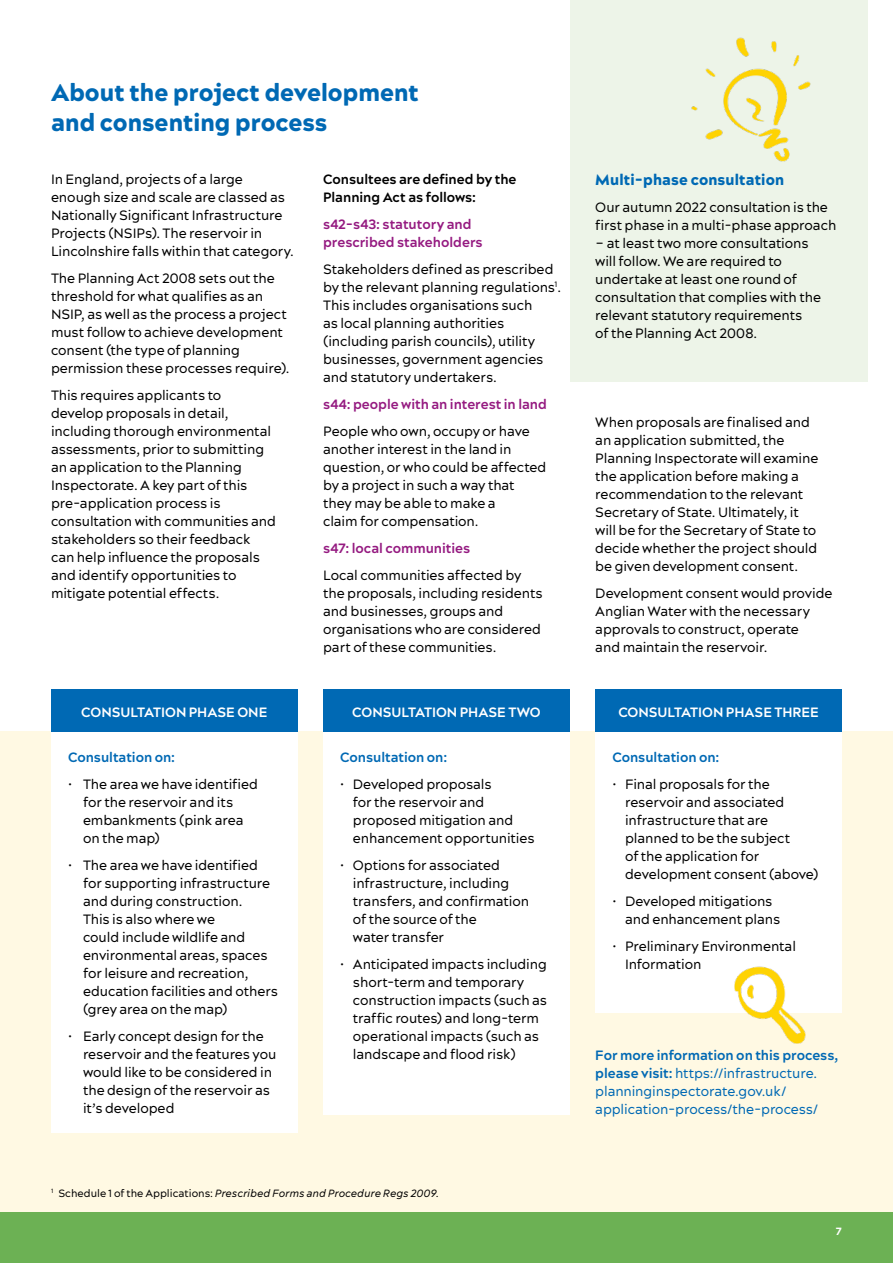
<style>
.page{position:relative;width:893px;height:1263px;background:#fff}
.page>*{position:absolute;margin:0;border:0;box-sizing:border-box;transform-origin:0 0}
.t1{font:900 24px/30px "Acherus Grotesque";color:#0069b4}
.Body_Text{font:900 15px "Acherus Grotesque";letter-spacing:.01em;color:#0069b4}
.t2{font:13.5px/18px "Acherus Grotesque";letter-spacing:-.01em;color:#000}
.t3{font:13.5px/18px "Acherus Grotesque";letter-spacing:-.01em;color:#0069b4}
.t4{font:700 13.5px/18px "Acherus Grotesque";letter-spacing:-.005em;color:#951b81}
.t5{font:700 13.5px "Acherus Grotesque";letter-spacing:-.005em;color:#fff}
.t6{font:700 13.5px/18px "Acherus Grotesque";letter-spacing:-.005em;color:#000}
.t7{font:700 13.5px "Acherus Grotesque";letter-spacing:-.005em;color:#0069b4}
.t8{font:italic 10.5px "Acherus Grotesque";color:#000}
.t9{font:800 10.5px "Acherus Grotesque";color:#fff}
.s1{font-style:normal}
.s2{font-weight:700}
</style>
<div class="page">
<div style="left:0;top:1212px;width:893px;height:51px;background:#6cb154"></div>
<div style="left:0;top:731px;width:893px;height:481px;background:#fff9e3"></div>
<div style="left:51px;top:689px;width:247px;height:444px;background:#fff"></div>
<div style="left:323px;top:689px;width:247px;height:425px;background:#fff"></div>
<div style="left:595px;top:689px;width:247px;height:324px;background:#fff"></div>
<div style="left:51px;top:689px;width:247px;height:42px;background:#0069b4"></div>
<div style="left:323px;top:689px;width:247px;height:42px;background:#0069b4"></div>
<div style="left:595px;top:689px;width:247px;height:42px;background:#0069b4"></div>
<img style="left:734px;top:966px;width:72px;height:78px">
<div style="left:570px;top:0;width:297px;height:382px;background:#edf4e8"></div>
<img style="left:691px;top:37px;width:120px;height:125px">
<p class="t1" style="left:51px;top:76px;width:369px">About the project development and consenting process</p>
<p class="t2" style="left:51px;top:169px;width:244px">In England, projects of a large enough size and scale are classed as Nationally Significant Infrastructure Projects (NSIPs). The reservoir in Lincolnshire falls within that category.</p>
<p class="t2" style="left:51px;top:268px;width:240px">The Planning Act 2008 sets out the threshold for what qualifies as an NSIP, as well as the process a project must follow to achieve development consent (the type of planning permission these processes require).</p>
<p class="t2" style="left:51px;top:385px;width:227px">This requires applicants to develop proposals in detail, including thorough environmental assessments, prior to submitting an application to the Planning<br>Inspectorate. A key part of this pre-application process is consultation with communities and stakeholders so their feedback can help influence the proposals and identify opportunities to mitigate potential effects.</p>
<p class="t6" style="left:323px;top:169px;width:195px">Consultees are defined by the<br>Planning Act as follows:</p>
<p class="t4" style="left:323px;top:214px;width:161px">s42-s43: statutory and prescribed stakeholders</p>
<p class="t2" style="left:323px;top:259px;width:240px">Stakeholders defined as prescribed by the relevant planning regulations<sup>1</sup>.<br>This includes organisations such<br>as local planning authorities (including parish councils), utility businesses, government agencies and statutory undertakers.</p>
<p class="t4" style="left:323px;top:394px;width:225px">s44: people with an interest in land</p>
<p class="t2" style="left:323px;top:421px;width:225px">People who own, occupy or have another interest in the land in question, or who could be affected by a project in such a way that they may be able to make a<br>claim for compensation.</p>
<p class="t4" style="left:323px;top:538px;width:149px">s47: local communities</p>
<p class="t2" style="left:323px;top:565px;width:221px">Local communities affected by the proposals, including residents and businesses, groups and organisations who are considered part of these communities.</p>
<p class="Body_Text" style="left:595px;top:170px;width:190px">Multi-phase consultation</p>
<p class="t2" style="left:595px;top:198px;width:243px">Our autumn 2022 consultation is the first phase in a multi-phase approach</p>
<p class="t2" style="left:595px;top:234px;width:227px">– at least two more consultations will follow. We are required to undertake at least one round of consultation that complies with the relevant statutory requirements<br>of the Planning Act 2008.</p>
<p class="t2" style="left:595px;top:412px;width:225px">When proposals are finalised and an application submitted, the Planning Inspectorate will examine the application before making a recommendation to the relevant Secretary of State. Ultimately, it will be for the Secretary of State to decide whether the project should be given development consent.</p>
<p class="t2" style="left:595px;top:583px;width:239px">Development consent would provide<br>Anglian Water with the necessary approvals to construct, operate<br>and maintain the reservoir.</p>
<p class="t5" style="left:81px;top:703px;width:188px">CONSULTATION PHASE ONE</p>
<p class="t5" style="left:352px;top:703px;width:190px">CONSULTATION PHASE TWO</p>
<p class="t5" style="left:618px;top:703px;width:202px">CONSULTATION PHASE THREE</p>
<p class="t7" style="left:68px;top:748px;width:109px">Consultation on:</p>
<p class="t2" style="left:83px;top:775px;width:176px;text-indent:-15px">• The area we have identified for the reservoir and its embankments (pink area on the map)</p>
<p class="t2" style="left:83px;top:856px;width:197px;text-indent:-15px">• The area we have identified for supporting infrastructure and during construction.<br>This is also where we<br>could include wildlife and environmental areas, spaces for leisure and recreation, education facilities and others (grey area on the map)</p>
<p class="t2" style="left:83px;top:1027px;width:195px;text-indent:-15px">• Early concept design for the reservoir and the features you would like to be considered in the design of the reservoir as it’s developed</p>
<p class="t7" style="left:340px;top:748px;width:109px">Consultation on:</p>
<p class="t2" style="left:353px;top:775px;width:183px;text-indent:-13px">• Developed proposals<br>for the reservoir and proposed mitigation and enhancement opportunities</p>
<p class="t2" style="left:353px;top:856px;width:178px;text-indent:-13px">• Options for associated infrastructure, including transfers, and confirmation of the source of the<br>water transfer</p>
<p class="t2" style="left:353px;top:955px;width:196px;text-indent:-13px">• Anticipated impacts including short-term and temporary construction impacts (such as traffic routes) and long-term operational impacts (such as landscape and flood risk)</p>
<p class="t8" style="left:51px;top:1186px;width:390px"><sup>1</sup> <span class="s1">Schedule 1 of the Applications:</span> Prescribed Forms and Procedure Regs 2009.</p>
<p class="t7" style="left:612px;top:748px;width:109px">Consultation on:</p>
<p class="t2" style="left:625px;top:775px;width:195px;text-indent:-13px">• Final proposals for the reservoir and associated infrastructure that are planned to be the subject<br>of the application for development consent (above)</p>
<p class="t2" style="left:625px;top:892px;width:157px;text-indent:-13px">• Developed mitigations and enhancement plans</p>
<p class="t2" style="left:625px;top:937px;width:172px;text-indent:-13px">• Preliminary Environmental<br>Information</p>
<p class="t3" style="left:595px;top:1046px;width:244px"><span class="s2">For more information on this process, please visit:</span> https://infrastructure. planninginspectorate.gov.uk/ application-process/the-process/</p>
<p class="t9" style="left:836px;top:1225px;width:7px">7</p>
</div>
